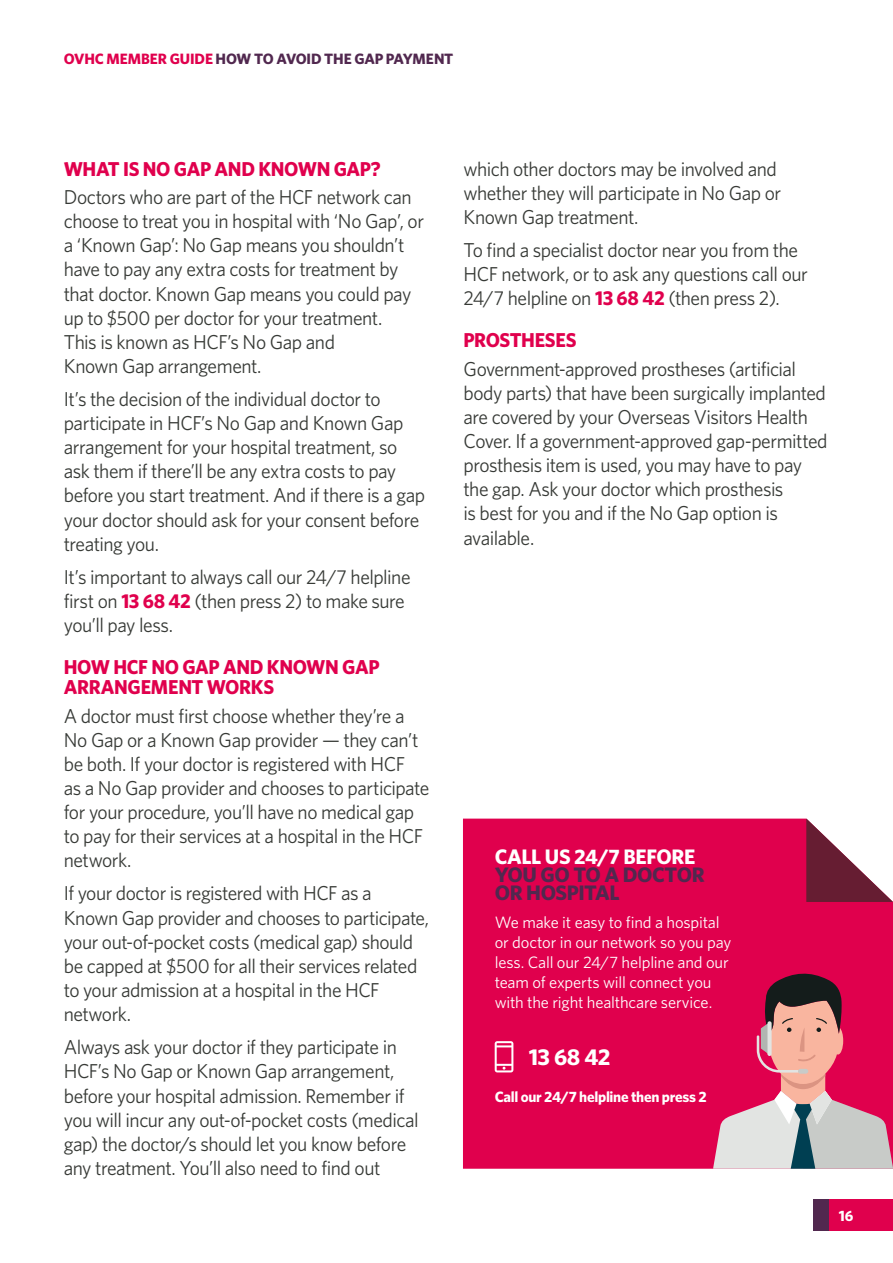
<style>
.page{position:relative;width:893px;height:1263px;background:#fff}
.page>*{position:absolute;margin:0;border:0;box-sizing:border-box;transform-origin:0 0}
.t1{font:700 22.95px "Whitney";color:#fff}
.Factoid_-_Headers{font:700 21px/18px "Whitney";letter-spacing:-.02em;color:#51284f}
.Body_Copy_12pt_Charc{font:20.1px/24.2px "Whitney";letter-spacing:-.025em;color:#373a36}
.Subheading_LV1_13pt{font:700 20.1px/20.1px "Whitney";letter-spacing:-.02em;color:#e0004d}
.Body___90__Black{font:16.5px/19.8px "Whitney";letter-spacing:-.01em;color:#fff}
.Subheading_LV1_13pt-2{font:700 15px "Whitney";letter-spacing:-.01em;color:#51284f}
.Body___90__Black-2{font:700 15px "Whitney";letter-spacing:-.015em;color:#fff}
.s1{color:#e0004d}
.s2{font-weight:700;color:#e0004d}
.s3{color:#fff}
</style>
<div class="page">
<div style="left:463px;top:819px;width:430px;height:350px;background:#e0004d"></div>
<svg style="left:806px;top:819px;width:87px;height:83px"></svg>
<svg style="left:495px;top:1041px;width:18px;height:31px"></svg>
<svg style="left:713px;top:974px;width:180px;height:195px;background:#cd5e7e"></svg>
<div style="left:829px;top:1199px;width:64px;height:32px;background:#e0004d"></div>
<div style="left:813px;top:1199px;width:16px;height:32px;background:#51284f"></div>
<p class="Subheading_LV1_13pt-2" style="left:64px;top:48px;width:391px"><span class="s1">OVHC MEMBER GUIDE</span> HOW TO AVOID THE GAP PAYMENT</p>
<p class="Subheading_LV1_13pt" style="left:64px;top:158px;width:318px">WHAT IS NO GAP AND KNOWN GAP?</p>
<p class="Body_Copy_12pt_Charc" style="left:64px;top:185px;width:362px">Doctors who are part of the HCF network can choose to treat you in hospital with ‘No Gap’, or a ‘Known Gap’: No Gap means you shouldn’t have to pay any extra costs for treatment by that doctor. Known Gap means you could pay up to $500 per doctor for your treatment.<br>This is known as HCF’s No Gap and<br>Known Gap arrangement.</p>
<p class="Body_Copy_12pt_Charc" style="left:64px;top:386px;width:363px">It’s the decision of the individual doctor to participate in HCF’s No Gap and Known Gap arrangement for your hospital treatment, so ask them if there’ll be any extra costs to pay before you start treatment. And if there is a gap your doctor should ask for your consent before treating you.</p>
<p class="Body_Copy_12pt_Charc" style="left:64px;top:564px;width:348px">It’s important to always call our 24/7 helpline first on <span class="s2">13 68 42</span> (then press 2) to make sure you’ll pay less.</p>
<p class="Subheading_LV1_13pt" style="left:64px;top:656px;width:317px">HOW HCF NO GAP AND KNOWN GAP<br>ARRANGEMENT WORKS</p>
<p class="Body_Copy_12pt_Charc" style="left:64px;top:703px;width:367px">A doctor must first choose whether they’re a No Gap or a Known Gap provider — they can’t be both. If your doctor is registered with HCF<br>as a No Gap provider and chooses to participate for your procedure, you’ll have no medical gap to pay for their services at a hospital in the HCF network.</p>
<p class="Body_Copy_12pt_Charc" style="left:64px;top:881px;width:367px">If your doctor is registered with HCF as a Known Gap provider and chooses to participate, your out-of-pocket costs (medical gap) should be capped at $500 for all their services related to your admission at a hospital in the HCF network.</p>
<p class="Body_Copy_12pt_Charc" style="left:64px;top:1035px;width:356px">Always ask your doctor if they participate in HCF’s No Gap or Known Gap arrangement, before your hospital admission. Remember if you will incur any out-of-pocket costs (medical gap) the doctor/s should let you know before any treatment. You’ll also need to find out</p>
<p class="Body_Copy_12pt_Charc" style="left:463px;top:156px;width:319px">which other doctors may be involved and whether they will participate in No Gap or<br>Known Gap treatment.</p>
<p class="Body_Copy_12pt_Charc" style="left:463px;top:237px;width:346px">To find a specialist doctor near you from the<br>HCF network, or to ask any questions call our<br>24/7 helpline on <span class="s2">13 68 42</span> (then press 2).</p>
<p class="Subheading_LV1_13pt" style="left:463px;top:329px;width:114px">PROSTHESES</p>
<p class="Body_Copy_12pt_Charc" style="left:463px;top:356px;width:366px">Government-approved prostheses (artificial body parts) that have been surgically implanted are covered by your Overseas Visitors Health Cover. If a government-approved gap-permitted prosthesis item is used, you may have to pay the gap. Ask your doctor which prosthesis<br>is best for you and if the No Gap option is available.</p>
<p class="Factoid_-_Headers" style="left:495px;top:847px;width:212px"><span class="s3">CALL US 24/7 BEFORE<br></span>YOU GO TO A DOCTOR<br>OR HOSPITAL</p>
<p class="Body___90__Black" style="left:495px;top:912px;width:238px">We make it easy to find a hospital or doctor in our network so you pay less. Call our 24/7 helpline and our team of experts will connect you with the right healthcare service.</p>
<p class="t1" style="left:529px;top:1041px;width:83px">13 68 42</p>
<p class="Body___90__Black-2" style="left:495px;top:1087px;width:214px">Call our 24/7 helpline then press 2</p>
<p class="Body___90__Black-2" style="left:839px;top:1205px;width:16px">16</p>
</div>
